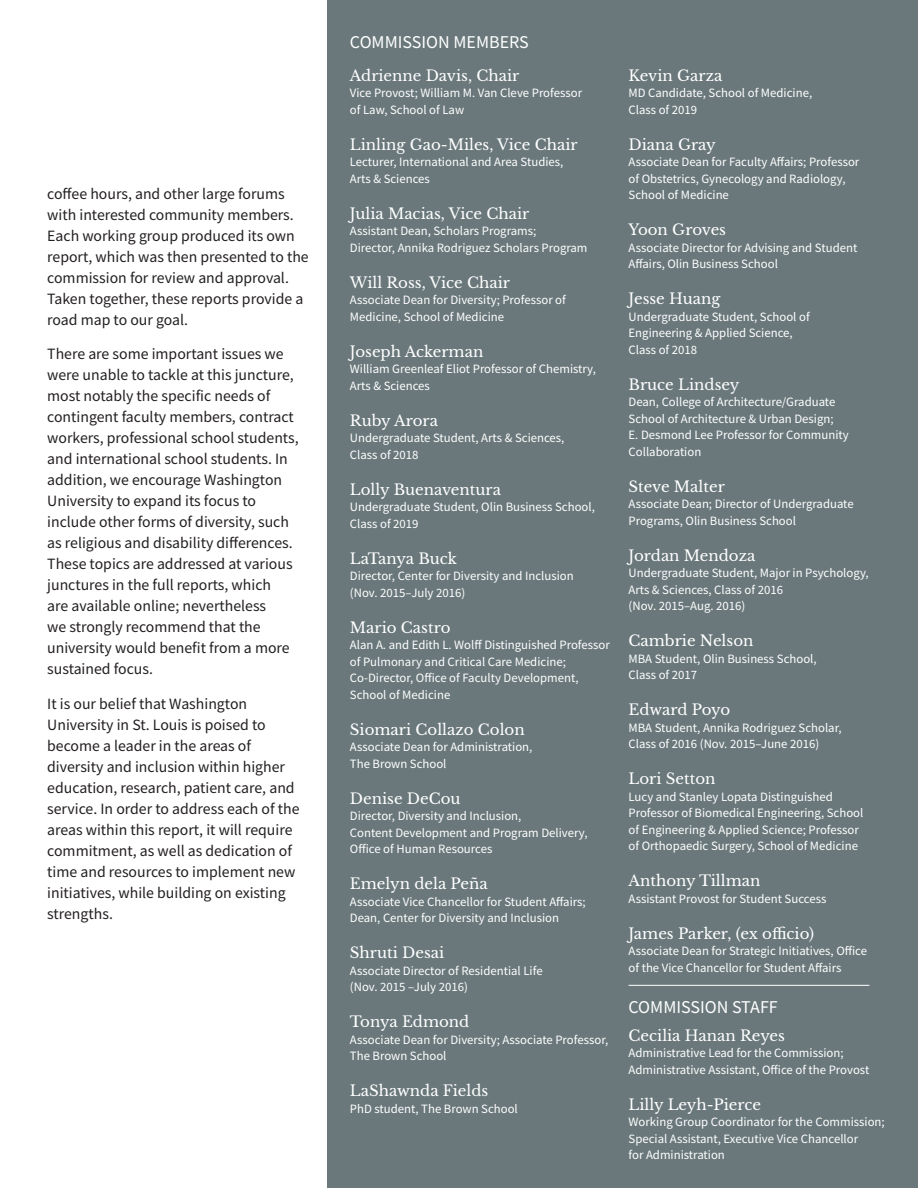
<style>
.page{position:relative;width:918px;height:1188px;background:#fff}
.page>*{position:absolute;margin:0;border:0;box-sizing:border-box;transform-origin:0 0}
.Sub_Head{font:18px "Source Sans Pro";color:#fff}
.Body_Copy{font:15.75px/21px "Source Sans Pro";color:#231f20}
.Name{font:15px "Libre Baskerville";color:#fff}
.t1{font:12.75px/16.5px "Source Sans Pro";color:#fff}
</style>
<div class="page">
<div style="left:328px;top:0;width:590px;height:1188px;background:#6a787b"></div>
<hr style="left:629px;top:985px;width:240px;height:1px;background:#fff">
<p class="Body_Copy" style="left:47px;top:183px;width:263px">coffee hours, and other large forums with interested community members.<br>Each working group produced its own report, which was then presented to the commission for review and approval.<br>Taken together, these reports provide a road map to our goal.</p>
<p class="Body_Copy" style="left:47px;top:343px;width:253px">There are some important issues we were unable to tackle at this juncture, most notably the specific needs of contingent faculty members, contract workers, professional school students, and international school students. In addition, we encourage Washington University to expand its focus to include other forms of diversity, such as religious and disability differences.<br>These topics are addressed at various junctures in the full reports, which<br>are available online; nevertheless<br>we strongly recommend that the university would benefit from a more sustained focus.</p>
<p class="Body_Copy" style="left:47px;top:693px;width:254px">It is our belief that Washington University in St. Louis is poised to become a leader in the areas of diversity and inclusion within higher education, research, patient care, and service. In order to address each of the areas within this report, it will require commitment, as well as dedication of time and resources to implement new initiatives, while building on existing strengths.</p>
<p class="Sub_Head" style="left:350px;top:31px;width:180px">COMMISSION MEMBERS</p>
<p class="Name" style="left:350px;top:66px;width:171px">Adrienne Davis, Chair</p>
<p class="t1" style="left:350px;top:84px;width:234px">Vice Provost; William M. Van Cleve Professor of Law, School of Law</p>
<p class="Name" style="left:350px;top:135px;width:229px">Linling Gao-Miles, Vice Chair</p>
<p class="t1" style="left:350px;top:153px;width:215px">Lecturer, International and Area Studies,<br>Arts &amp; Sciences</p>
<p class="Name" style="left:350px;top:204px;width:181px">Julia Macias, Vice Chair</p>
<p class="t1" style="left:350px;top:222px;width:239px">Assistant Dean, Scholars Programs;<br>Director, Annika Rodriguez Scholars Program</p>
<p class="Name" style="left:350px;top:273px;width:162px">Will Ross, Vice Chair</p>
<p class="t1" style="left:350px;top:291px;width:218px">Associate Dean for Diversity; Professor of<br>Medicine, School of Medicine</p>
<p class="Name" style="left:350px;top:342px;width:135px">Joseph Ackerman</p>
<p class="t1" style="left:350px;top:360px;width:248px">William Greenleaf Eliot Professor of Chemistry,<br>Arts &amp; Sciences</p>
<p class="Name" style="left:350px;top:411px;width:90px">Ruby Arora</p>
<p class="t1" style="left:350px;top:429px;width:216px">Undergraduate Student, Arts &amp; Sciences,<br>Class of 2018</p>
<p class="Name" style="left:350px;top:480px;width:153px">Lolly Buenaventura</p>
<p class="t1" style="left:350px;top:498px;width:247px">Undergraduate Student, Olin Business School,<br>Class of 2019</p>
<p class="Name" style="left:350px;top:549px;width:109px">LaTanya Buck</p>
<p class="t1" style="left:350px;top:567px;width:225px">Director, Center for Diversity and Inclusion (Nov. 2015–July 2016)</p>
<p class="Name" style="left:350px;top:618px;width:102px">Mario Castro</p>
<p class="t1" style="left:350px;top:636px;width:262px">Alan A. and Edith L. Wolff Distinguished Professor of Pulmonary and Critical Care Medicine; Co-Director, Office of Faculty Development, School of Medicine</p>
<p class="Name" style="left:350px;top:720px;width:176px">Siomari Collazo Colon</p>
<p class="t1" style="left:350px;top:738px;width:184px">Associate Dean for Administration,<br>The Brown School</p>
<p class="Name" style="left:350px;top:789px;width:112px">Denise DeCou</p>
<p class="t1" style="left:350px;top:807px;width:239px">Director, Diversity and Inclusion,<br>Content Development and Program Delivery,<br>Office of Human Resources</p>
<p class="Name" style="left:350px;top:874px;width:139px">Emelyn dela Peña</p>
<p class="t1" style="left:350px;top:893px;width:237px">Associate Vice Chancellor for Student Affairs;<br>Dean, Center for Diversity and Inclusion</p>
<p class="Name" style="left:350px;top:943px;width:96px">Shruti Desai</p>
<p class="t1" style="left:350px;top:962px;width:194px">Associate Director of Residential Life (Nov. 2015 –July 2016)</p>
<p class="Name" style="left:350px;top:1012px;width:121px">Tonya Edmond</p>
<p class="t1" style="left:350px;top:1031px;width:260px">Associate Dean for Diversity; Associate Professor,<br>The Brown School</p>
<p class="Name" style="left:350px;top:1081px;width:140px">LaShawnda Fields</p>
<p class="t1" style="left:350px;top:1100px;width:169px">PhD student, The Brown School</p>
<p class="Name" style="left:629px;top:66px;width:95px">Kevin Garza</p>
<p class="t1" style="left:629px;top:84px;width:185px">MD Candidate, School of Medicine,<br>Class of 2019</p>
<p class="Name" style="left:629px;top:135px;width:89px">Diana Gray</p>
<p class="t1" style="left:629px;top:153px;width:232px">Associate Dean for Faculty Affairs; Professor of Obstetrics, Gynecology and Radiology,<br>School of Medicine</p>
<p class="Name" style="left:629px;top:220px;width:99px">Yoon Groves</p>
<p class="t1" style="left:629px;top:239px;width:230px">Associate Director for Advising and Student<br>Affairs, Olin Business School</p>
<p class="Name" style="left:629px;top:289px;width:93px">Jesse Huang</p>
<p class="t1" style="left:629px;top:308px;width:183px">Undergraduate Student, School of<br>Engineering &amp; Applied Science,<br>Class of 2018</p>
<p class="Name" style="left:629px;top:375px;width:112px">Bruce Lindsey</p>
<p class="t1" style="left:629px;top:393px;width:222px">Dean, College of Architecture/Graduate School of Architecture &amp; Urban Design;<br>E. Desmond Lee Professor for Community Collaboration</p>
<p class="Name" style="left:629px;top:477px;width:98px">Steve Malter</p>
<p class="t1" style="left:629px;top:495px;width:227px">Associate Dean; Director of Undergraduate<br>Programs, Olin Business School</p>
<p class="Name" style="left:629px;top:546px;width:128px">Jordan Mendoza</p>
<p class="t1" style="left:629px;top:564px;width:242px">Undergraduate Student, Major in Psychology,<br>Arts &amp; Sciences, Class of 2016<br>(Nov. 2015–Aug. 2016)</p>
<p class="Name" style="left:629px;top:631px;width:126px">Cambrie Nelson</p>
<p class="t1" style="left:629px;top:650px;width:190px">MBA Student, Olin Business School,<br>Class of 2017</p>
<p class="Name" style="left:629px;top:700px;width:103px">Edward Poyo</p>
<p class="t1" style="left:629px;top:719px;width:215px">MBA Student, Annika Rodriguez Scholar,<br>Class of 2016 (Nov. 2015–June 2016)</p>
<p class="Name" style="left:629px;top:769px;width:89px">Lori Setton</p>
<p class="t1" style="left:629px;top:788px;width:236px">Lucy and Stanley Lopata Distinguished Professor of Biomedical Engineering, School of Engineering &amp; Applied Science; Professor of Orthopaedic Surgery, School of Medicine</p>
<p class="Name" style="left:629px;top:871px;width:133px">Anthony Tillman</p>
<p class="t1" style="left:629px;top:890px;width:199px">Assistant Provost for Student Success</p>
<p class="Name" style="left:629px;top:924px;width:187px">James Parker, (ex officio)</p>
<p class="t1" style="left:629px;top:942px;width:240px">Associate Dean for Strategic Initiatives, Office of the Vice Chancellor for Student Affairs</p>
<p class="Sub_Head" style="left:629px;top:995px;width:151px">COMMISSION STAFF</p>
<p class="Name" style="left:629px;top:1026px;width:158px">Cecilia Hanan Reyes</p>
<p class="t1" style="left:629px;top:1044px;width:242px">Administrative Lead for the Commission;<br>Administrative Assistant, Office of the Provost</p>
<p class="Name" style="left:629px;top:1095px;width:134px">Lilly Leyh-Pierce</p>
<p class="t1" style="left:629px;top:1113px;width:258px">Working Group Coordinator for the Commission;<br>Special Assistant, Executive Vice Chancellor<br>for Administration</p>
</div>
